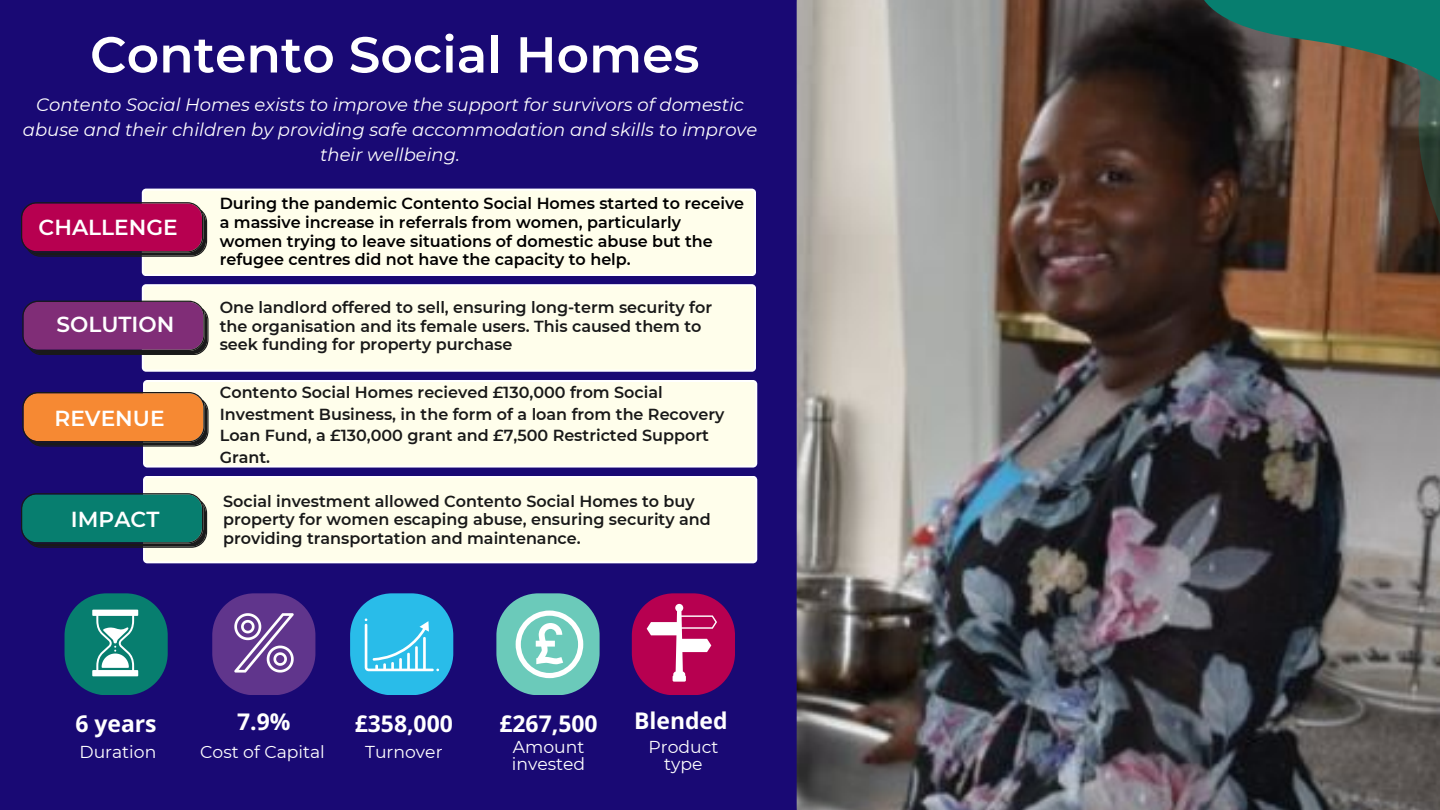
<style>
.page{position:relative;width:1440px;height:810px;background:#190974}
.page>*{position:absolute;margin:0;border:0;box-sizing:border-box;transform-origin:0 0}
.t1{font:600 50.4px "Montserrat";color:#fff}
.t2{font:700 22.9px "Open Sans";color:#fff}
.t3{font:600 21.7px "Montserrat";color:#fff}
.t4{font:italic 18px/24.8px "Montserrat";color:#fff;text-align:center}
.t5{font:17.2px/16.5px "Montserrat";color:#fff}
.t6{font:600 16px/18.8px "Montserrat";color:#191919}
.t7{font:600 16px/18.8px "Montserrat";color:#000}
</style>
<div class="page">
<img style="left:796px;top:0;width:644px;height:810px">
<div style="left:142px;top:189px;width:614px;height:87px;background:#fffeeb"></div>
<svg style="left:21px;top:202px;width:186px;height:55px;background:#9e094d"></svg>
<div style="left:142px;top:284px;width:614px;height:88px;background:#fffeeb"></div>
<svg style="left:22px;top:301px;width:187px;height:54px;background:#732e6d"></svg>
<div style="left:143px;top:380px;width:614px;height:88px;background:#fffeeb"></div>
<svg style="left:22px;top:392px;width:187px;height:55px;background:#d27936"></svg>
<div style="left:143px;top:476px;width:614px;height:87px;background:#fffeeb"></div>
<svg style="left:21px;top:493px;width:186px;height:55px;background:#0f6f66"></svg>
<svg style="left:65px;top:593px;width:103px;height:102px;background:#297d82"></svg>
<svg style="left:212px;top:593px;width:103px;height:102px;background:#654293"></svg>
<svg style="left:350px;top:593px;width:103px;height:102px;background:#36a6d9"></svg>
<svg style="left:496px;top:593px;width:104px;height:102px;background:#74b4b9"></svg>
<svg style="left:632px;top:593px;width:103px;height:102px;background:#a9226b"></svg>
<svg style="left:1130px;top:0;width:310px;height:407px;background:#443936"></svg>
<svg style="left:1197px;top:0;width:243px;height:354px;background:#594e3b"></svg>
<p class="t1" style="left:90px;top:24px;width:611px">Contento Social Homes</p>
<p class="t4" style="left:23px;top:92px;width:736px">Contento Social Homes exists to improve the support for survivors of domestic abuse and their children by providing safe accommodation and skills to improve their wellbeing.</p>
<p class="t3" style="left:39px;top:214px;width:141px">CHALLENGE</p>
<p class="t3" style="left:56px;top:311px;width:119px">SOLUTION</p>
<p class="t3" style="left:55px;top:405px;width:112px">REVENUE</p>
<p class="t3" style="left:71px;top:506px;width:90px">IMPACT</p>
<p class="t7" style="left:220px;top:194px;width:526px">During the pandemic Contento Social Homes started to receive a massive increase in referrals from women, particularly women trying to leave situations of domestic abuse but the refugee centres did not have the capacity to help.</p>
<p class="t6" style="left:220px;top:298px;width:494px">One landlord offered to sell, ensuring long-term security for the organisation and its female users. This caused them to seek funding for property purchase</p>
<p class="t6" style="left:220px;top:381px;width:506px;line-height:21.8px">Contento Social Homes recieved £130,000 from Social Investment Business, in the form of a loan from the Recovery Loan Fund, a £130,000 grant and £7,500 Restricted Support Grant.</p>
<p class="t6" style="left:223px;top:491px;width:489px">Social investment allowed Contento Social Homes to buy property for women escaping abuse, ensuring security and providing transportation and maintenance.</p>
<p class="t2" style="left:75px;top:708px;width:83px">6 years</p>
<p class="t2" style="left:237px;top:706px;width:55px">7.9%</p>
<p class="t2" style="left:355px;top:708px;width:100px">£358,000</p>
<p class="t2" style="left:499px;top:708px;width:100px">£267,500</p>
<p class="t2" style="left:634px;top:704px;width:95px">Blended</p>
<p class="t5" style="left:79px;top:743px;width:78px">Duration</p>
<p class="t5" style="left:200px;top:743px;width:126px">Cost of Capital</p>
<p class="t5" style="left:365px;top:743px;width:79px">Turnover</p>
<p class="t5" style="left:512px;top:739px;width:75px">Amount invested</p>
<p class="t5" style="left:648px;top:739px;width:71px;text-align:center">Product type</p>
</div>
